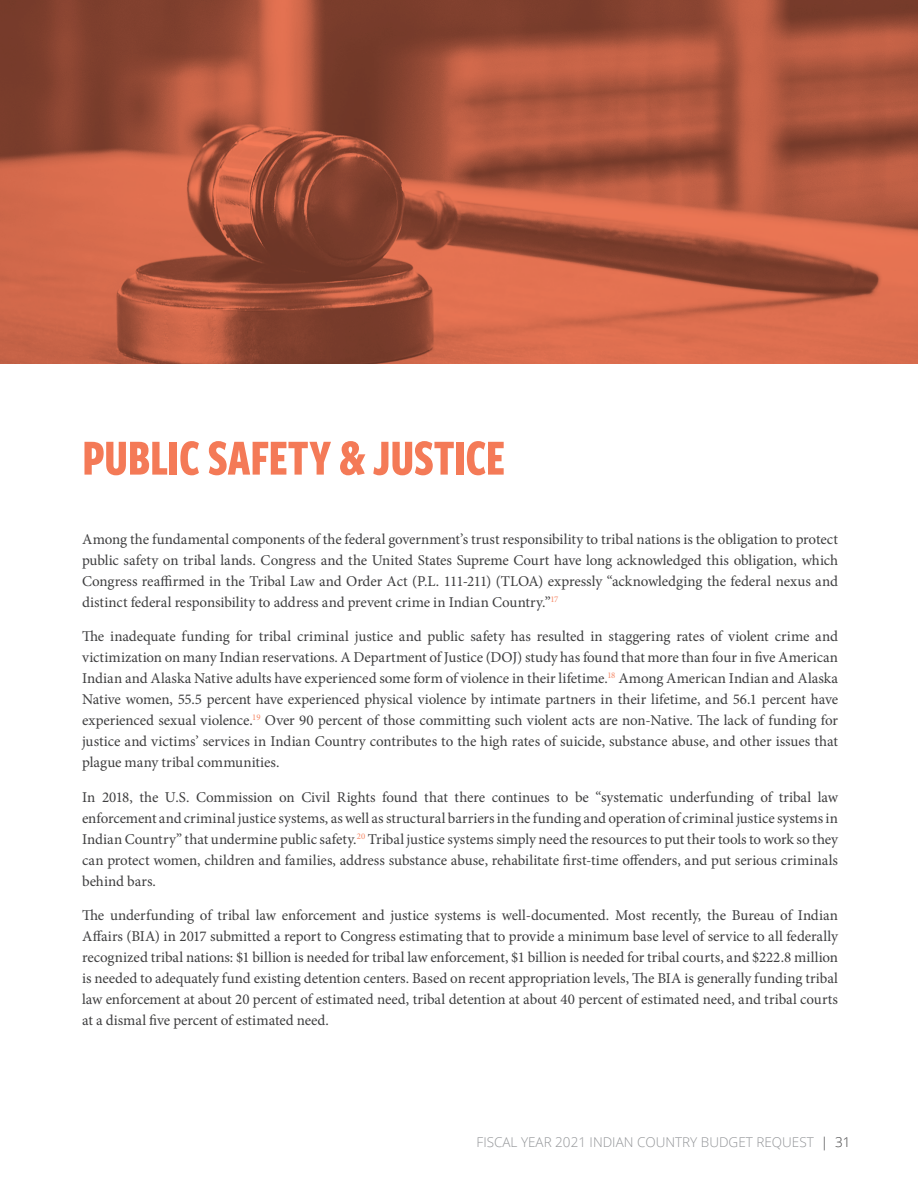
<style>
.page{position:relative;width:918px;height:1188px;background:#fff}
.page>*{position:absolute;margin:0;border:0;box-sizing:border-box;transform-origin:0 0}
.t1{font:700 52.5px "Freight Sans Cmp Pro";letter-spacing:-.015em;color:#f47a57}
.t2{font:15px/21px "Minion Pro";letter-spacing:-.005em;color:#3e3e3f;text-align:justify}
.t3{font:300 13.5px "Open Sans";color:#939598}
.s1{color:#3e3e3f}
</style>
<div class="page">
<img style="left:0;top:0;width:918px;height:364px">
<h1 class="t1" style="left:82px;top:421px;width:425px">PUBLIC SAFETY &amp; JUSTICE</h1>
<p class="t2" style="left:82px;top:528px;width:758px">Among the fundamental components of the federal government’s trust responsibility to tribal nations is the obligation to protect public safety on tribal lands. Congress and the United States Supreme Court have long acknowledged this obligation, which Congress reaffirmed in the Tribal Law and Order Act (P.L. 111-211) (TLOA) expressly “acknowledging the federal nexus and distinct federal responsibility to address and prevent crime in Indian Country.”<sup>17</sup></p>
<p class="t2" style="left:82px;top:626px;width:758px">The inadequate funding for tribal criminal justice and public safety has resulted in staggering rates of violent crime and victimization on many Indian reservations. A Department of Justice (DOJ) study has found that more than four in five American Indian and Alaska Native adults have experienced some form of violence in their lifetime.<sup>18</sup> Among American Indian and Alaska Native women, 55.5 percent have experienced physical violence by intimate partners in their lifetime, and 56.1 percent have experienced sexual violence.<sup>19</sup> Over 90 percent of those committing such violent acts are non-Native. The lack of funding for justice and victims’ services in Indian Country contributes to the high rates of suicide, substance abuse, and other issues that plague many tribal communities.</p>
<p class="t2" style="left:82px;top:786px;width:758px">In 2018, the U.S. Commission on Civil Rights found that there continues to be “systematic underfunding of tribal law enforcement and criminal justice systems, as well as structural barriers in the funding and operation of criminal justice systems in Indian Country” that undermine public safety.<sup>20</sup> Tribal justice systems simply need the resources to put their tools to work so they can protect women, children and families, address substance abuse, rehabilitate first-time offenders, and put serious criminals behind bars.</p>
<p class="t2" style="left:82px;top:905px;width:758px">The underfunding of tribal law enforcement and justice systems is well-documented. Most recently, the Bureau of Indian Affairs (BIA) in 2017 submitted a report to Congress estimating that to provide a minimum base level of service to all federally recognized tribal nations: $1 billion is needed for tribal law enforcement, $1 billion is needed for tribal courts, and $222.8 million is needed to adequately fund existing detention centers. Based on recent appropriation levels, The BIA is generally funding tribal law enforcement at about 20 percent of estimated need, tribal detention at about 40 percent of estimated need, and tribal courts at a dismal five percent of estimated need.</p>
<p class="t3" style="left:477px;top:1133px;width:375px">FISCAL YEAR 2021 INDIAN COUNTRY BUDGET REQUEST <span class="s1">| 31</span></p>
</div>
